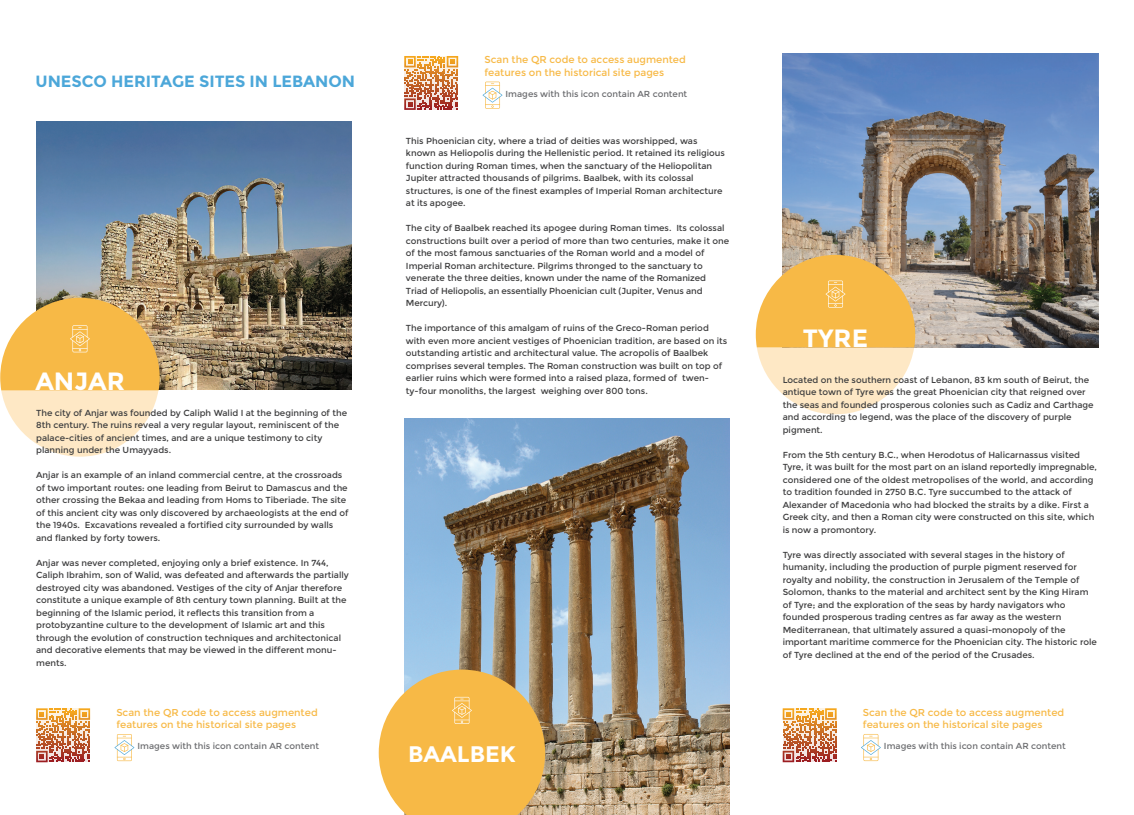
<style>
.page{position:relative;width:1134px;height:815px;background:#fff}
.page>*{position:absolute;margin:0;border:0;box-sizing:border-box;transform-origin:0 0}
.t1{font:700 25px "Montserrat";color:#fff}
.t2{font:700 22.5px "Montserrat";color:#fff}
.t3{font:700 16.25px "Montserrat";letter-spacing:-.005em;color:#4ca7d9}
.t4{font:10px/12.5px "Montserrat";color:#f7b946}
.t5{font:8.75px/12.5px "Montserrat";color:#3e3e3f}
.t6{font:8.75px "Montserrat";color:#6c6d70}
</style>
<div class="page">
<img style="left:404px;top:418px;width:325px;height:397px">
<img style="left:36px;top:122px;width:316px;height:267px">
<img style="left:783px;top:54px;width:315px;height:293px">
<svg style="left:756px;top:255px;width:159px;height:159px;background:#f6d18e"></svg>
<svg style="left:0;top:298px;width:160px;height:159px"></svg>
<svg style="left:379px;top:670px;width:166px;height:145px;background:#efbb5a"></svg>
<svg style="left:115px;top:734px;width:19px;height:27px"></svg>
<svg style="left:36px;top:708px;width:54px;height:54px;background:#d99a6f"></svg>
<svg style="left:483px;top:82px;width:19px;height:27px"></svg>
<svg style="left:404px;top:56px;width:54px;height:54px;background:#d99a70"></svg>
<svg style="left:861px;top:734px;width:20px;height:27px"></svg>
<svg style="left:783px;top:708px;width:53px;height:54px;background:#d99a70"></svg>
<h3 class="t3" style="left:36px;top:71px;width:321px">UNESCO HERITAGE SITES IN LEBANON</h3>
<h1 class="t1" style="left:35px;top:367px;width:91px">ANJAR</h1>
<p class="t5" style="left:36px;top:407px;width:312px">The city of Anjar was founded by Caliph Walid I at the beginning of the 8th century. The ruins reveal a very regular layout, reminiscent of the palace-cities of ancient times, and are a unique testimony to city planning under the Umayyads.</p>
<p class="t5" style="left:36px;top:469px;width:314px">Anjar is an example of an inland commercial centre, at the crossroads of two important routes: one leading from Beirut to Damascus and the other crossing the Bekaa and leading from Homs to Tiberiade. The site of this ancient city was only discovered by archaeologists at the end of the 1940s. Excavations revealed a fortified city surrounded by walls and flanked by forty towers.</p>
<p class="t5" style="left:36px;top:557px;width:314px">Anjar was never completed, enjoying only a brief existence. In 744, Caliph Ibrahim, son of Walid, was defeated and afterwards the partially destroyed city was abandoned. Vestiges of the city of Anjar therefore constitute a unique example of 8th century town planning. Built at the beginning of the Islamic period, it reflects this transition from a protobyzantine culture to the development of Islamic art and this through the evolution of construction techniques and architectonical and decorative elements that may be viewed in the different monu&shy;ments.</p>
<p class="t4" style="left:116px;top:706px;width:203px">Scan the QR code to access augmented features on the historical site pages</p>
<p class="t6" style="left:137px;top:741px;width:183px">Images with this icon contain AR content</p>
<p class="t4" style="left:484px;top:54px;width:203px">Scan the QR code to access augmented features on the historical site pages</p>
<p class="t6" style="left:506px;top:89px;width:183px">Images with this icon contain AR content</p>
<p class="t5" style="left:406px;top:134px;width:321px">This Phoenician city, where a triad of deities was worshipped, was known as Heliopolis during the Hellenistic period. It retained its religious function during Roman times, when the sanctuary of the Heliopolitan Jupiter attracted thousands of pilgrims. Baalbek, with its colossal structures, is one of the finest examples of Imperial Roman architecture at its apogee.</p>
<p class="t5" style="left:406px;top:222px;width:325px">The city of Baalbek reached its apogee during Roman times. Its colossal constructions built over a period of more than two centuries, make it one of the most famous sanctuaries of the Roman world and a model of Imperial Roman architecture. Pilgrims thronged to the sanctuary to venerate the three deities, known under the name of the Romanized Triad of Heliopolis, an essentially Phoenician cult (Jupiter, Venus and Mercury).</p>
<p class="t5" style="left:406px;top:322px;width:323px">The importance of this amalgam of ruins of the Greco-Roman period with even more ancient vestiges of Phoenician tradition, are based on its outstanding artistic and architectural value. The acropolis of Baalbek comprises several temples. The Roman construction was built on top of earlier ruins which were formed into a raised plaza, formed of twen&shy;ty-four monoliths, the largest weighing over 800 tons.</p>
<h2 class="t2" style="left:408px;top:740px;width:109px">BAALBEK</h2>
<h1 class="t1" style="left:803px;top:324px;width:67px">TYRE</h1>
<p class="t5" style="left:783px;top:373px;width:312px">Located on the southern coast of Lebanon, 83 km south of Beirut, the antique town of Tyre was the great Phoenician city that reigned over the seas and founded prosperous colonies such as Cadiz and Carthage and according to legend, was the place of the discovery of purple pigment.</p>
<p class="t5" style="left:783px;top:448px;width:316px">From the 5th century B.C., when Herodotus of Halicarnassus visited Tyre, it was built for the most part on an island reportedly impregnable, considered one of the oldest metropolises of the world, and according to tradition founded in 2750 B.C. Tyre succumbed to the attack of Alexander of Macedonia who had blocked the straits by a dike. First a Greek city, and then a Roman city were constructed on this site, which is now a promontory.</p>
<p class="t5" style="left:783px;top:548px;width:316px">Tyre was directly associated with several stages in the history of humanity, including the production of purple pigment reserved for royalty and nobility, the construction in Jerusalem of the Temple of Solomon, thanks to the material and architect sent by the King Hiram of Tyre; and the exploration of the seas by hardy navigators who founded prosperous trading centres as far away as the western Mediterranean, that ultimately assured a quasi-monopoly of the important maritime commerce for the Phoenician city. The historic role of Tyre declined at the end of the period of the Crusades.</p>
<p class="t4" style="left:863px;top:706px;width:203px">Scan the QR code to access augmented features on the historical site pages</p>
<p class="t6" style="left:884px;top:741px;width:183px">Images with this icon contain AR content</p>
</div>
